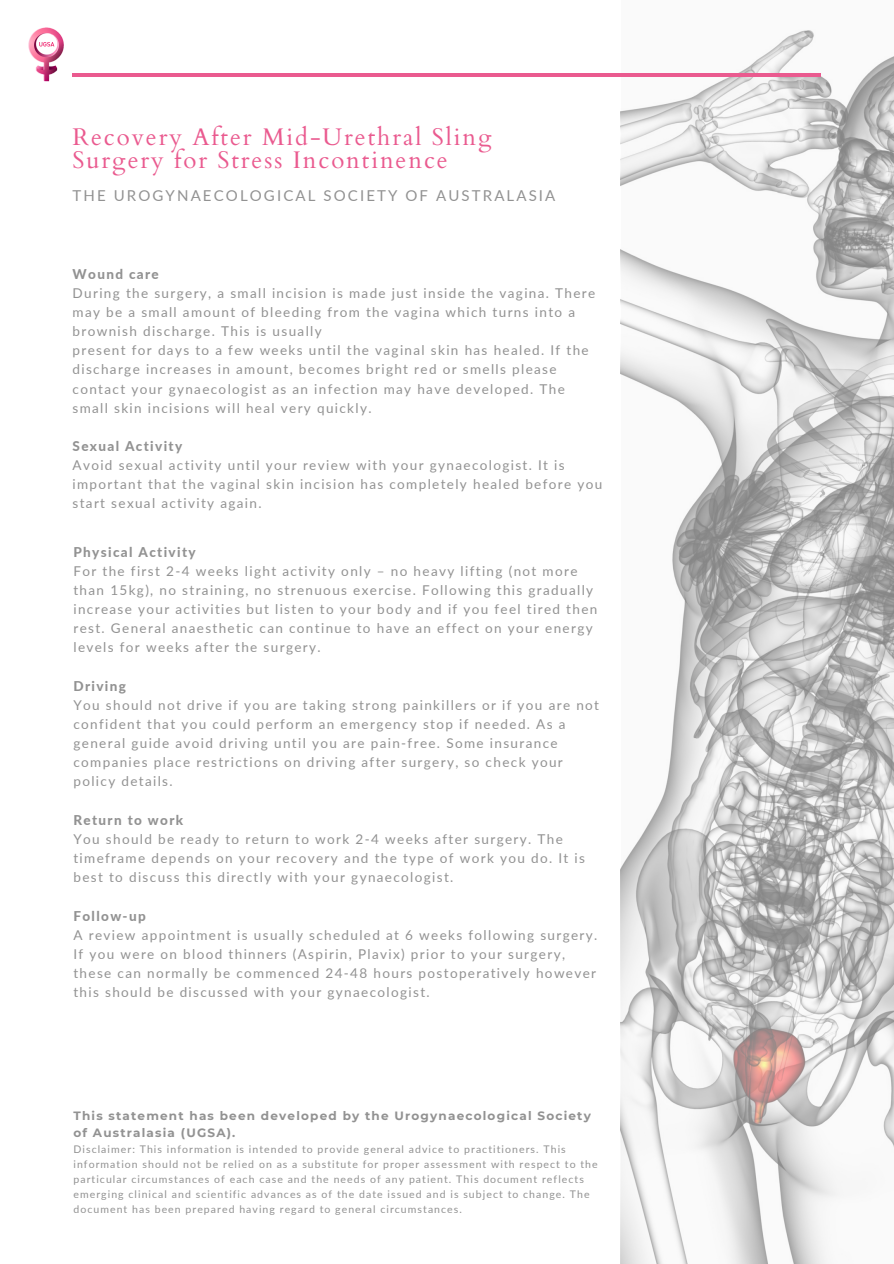
<style>
.page{position:relative;width:894px;height:1264px;background:#fff}
.page>*{position:absolute;margin:0;border:0;box-sizing:border-box;transform-origin:0 0}
.t1{font:24px/22.5px "Cardo";letter-spacing:.08em;color:#ea5a8f}
.t2{font:15px "Lato";letter-spacing:.14em;color:#929292}
.t3{font:13.5px/19.2px "Lato";letter-spacing:.1em;color:#929292}
.t4{font:800 13.5px "Lato";letter-spacing:.1em;color:#929292}
.t5{font:700 12px/17.5px "Montserrat";letter-spacing:.1em;color:#929292}
.t6{font:10.5px/14.9px "Lato";letter-spacing:.1em;color:#929292}
</style>
<div class="page">
<img style="left:620px;top:30px;width:273px;height:1233px">
<hr style="left:72px;top:74px;width:748px;height:3px;background:#ea5a8f">
<img style="left:28px;top:27px;width:36px;height:55px">
<p class="t1" style="left:72px;top:126px;width:420px">Recovery After Mid-Urethral Sling<br>Surgery for Stress Incontinence</p>
<p class="t2" style="left:72px;top:186px;width:484px">THE UROGYNAECOLOGICAL SOCIETY OF AUSTRALASIA</p>
<p class="t4" style="left:72px;top:265px;width:88px">Wound care</p>
<p class="t3" style="left:72px;top:283px;width:524px">During the surgery, a small incision is made just inside the vagina. There may be a small amount of bleeding from the vagina which turns into a brownish discharge. This is usually</p>
<p class="t3" style="left:72px;top:340px;width:517px">present for days to a few weeks until the vaginal skin has healed. If the discharge increases in amount, becomes bright red or smells please contact your gynaecologist as an infection may have developed. The small skin incisions will heal very quickly.</p>
<p class="t4" style="left:72px;top:437px;width:111px">Sexual Activity</p>
<p class="t3" style="left:72px;top:455px;width:531px">Avoid sexual activity until your review with your gynaecologist. It is important that the vaginal skin incision has completely healed before you start sexual activity again.</p>
<p class="t4" style="left:73px;top:543px;width:124px">Physical Activity</p>
<p class="t3" style="left:73px;top:561px;width:525px">For the first 2-4 weeks light activity only – no heavy lifting (not more than 15kg), no straining, no strenuous exercise. Following this gradually increase your activities but listen to your body and if you feel tired then rest. General anaesthetic can continue to have an effect on your energy levels for weeks after the surgery.</p>
<p class="t4" style="left:73px;top:677px;width:54px">Driving</p>
<p class="t3" style="left:73px;top:695px;width:527px">You should not drive if you are taking strong painkillers or if you are not confident that you could perform an emergency stop if needed. As a general guide avoid driving until you are pain-free. Some insurance companies place restrictions on driving after surgery, so check your policy details.</p>
<p class="t4" style="left:73px;top:811px;width:111px">Return to work</p>
<p class="t3" style="left:73px;top:829px;width:513px">You should be ready to return to work 2-4 weeks after surgery. The timeframe depends on your recovery and the type of work you do. It is best to discuss this directly with your gynaecologist.</p>
<p class="t4" style="left:73px;top:907px;width:74px">Follow-up</p>
<p class="t3" style="left:73px;top:924px;width:525px">A review appointment is usually scheduled at 6 weeks following surgery.<br>If you were on blood thinners (Aspirin, Plavix) prior to your surgery, these can normally be commenced 24-48 hours postoperatively however this should be discussed with your gynaecologist.</p>
<p class="t5" style="left:73px;top:1106px;width:519px">This statement has been developed by the Urogynaecological Society of Australasia (UGSA).</p>
<p class="t6" style="left:73px;top:1141px;width:525px">Disclaimer: This information is intended to provide general advice to practitioners. This information should not be relied on as a substitute for proper assessment with respect to the particular circumstances of each case and the needs of any patient. This document reflects emerging clinical and scientific advances as of the date issued and is subject to change. The document has been prepared having regard to general circumstances.</p>
</div>
